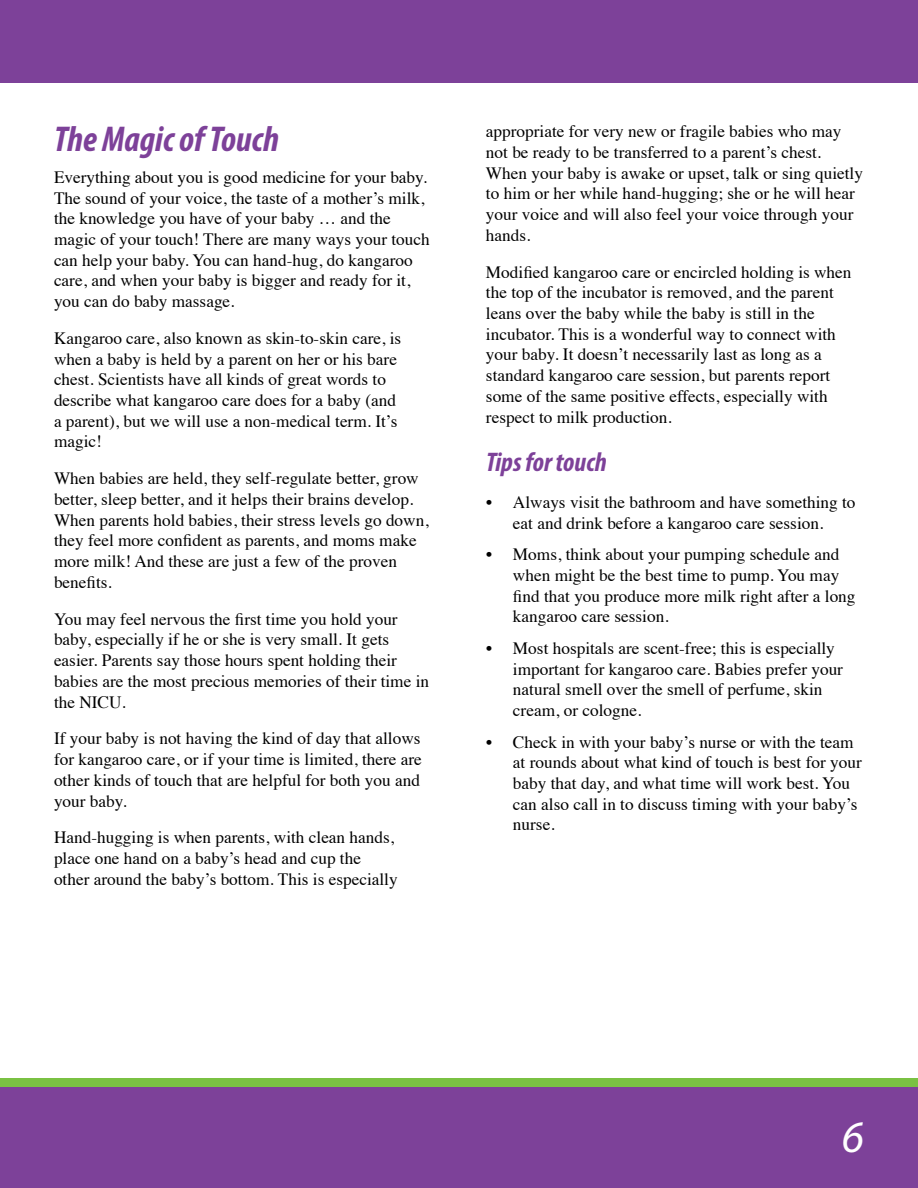
<style>
.page{position:relative;width:918px;height:1188px;background:#fff}
.page>*{position:absolute;margin:0;border:0;box-sizing:border-box;transform-origin:0 0}
.t1{font:italic 45px "Myriad Pro";color:#fff}
.t2{font:italic 700 condensed 36px "Myriad Pro";color:#7d4199}
.t3{font:italic 700 condensed 27px "Myriad Pro";letter-spacing:-.005em;color:#7d4199}
.t4{font:17.25px/20.7px "Times";color:#000}
</style>
<div class="page">
<div style="left:0;top:0;width:918px;height:82px;background:#7d4199"></div>
<div style="left:0;top:1082px;width:918px;height:106px;background:#7d4199"></div>
<div style="left:0;top:1078px;width:918px;height:8px;background:#7ac143"></div>
<h2 class="t2" style="left:54px;top:117px;width:227px">The Magic of Touch</h2>
<p class="t4" style="left:54px;top:165px;width:377px">Everything about you is good medicine for your baby.<br>The sound of your voice, the taste of a mother’s milk, the knowledge you have of your baby … and the magic of your touch! There are many ways your touch can help your baby. You can hand-hug, do kangaroo care, and when your baby is bigger and ready for it, you can do baby massage.</p>
<p class="t4" style="left:54px;top:326px;width:349px">Kangaroo care, also known as skin-to-skin care, is when a baby is held by a parent on her or his bare chest. Scientists have all kinds of great words to describe what kangaroo care does for a baby (and a parent), but we will use a non-medical term. It’s magic!</p>
<p class="t4" style="left:54px;top:467px;width:376px">When babies are held, they self-regulate better, grow better, sleep better, and it helps their brains develop.<br>When parents hold babies, their stress levels go down, they feel more confident as parents, and moms make more milk! And these are just a few of the proven benefits.</p>
<p class="t4" style="left:54px;top:607px;width:377px">You may feel nervous the first time you hold your baby, especially if he or she is very small. It gets easier. Parents say those hours spent holding their babies are the most precious memories of their time in the NICU.</p>
<p class="t4" style="left:54px;top:727px;width:369px;text-align:justify">If your baby is not having the kind of day that allows for kangaroo care, or if your time is limited, there are other kinds of touch that are helpful for both you and your baby.</p>
<p class="t4" style="left:54px;top:826px;width:345px">Hand-hugging is when parents, with clean hands, place one hand on a baby’s head and cup the other around the baby’s bottom. This is especially</p>
<p class="t4" style="left:486px;top:120px;width:379px">appropriate for very new or fragile babies who may not be ready to be transferred to a parent’s chest.<br>When your baby is awake or upset, talk or sing quietly to him or her while hand-hugging; she or he will hear your voice and will also feel your voice through your hands.</p>
<p class="t4" style="left:486px;top:260px;width:367px">Modified kangaroo care or encircled holding is when the top of the incubator is removed, and the parent leans over the baby while the baby is still in the incubator. This is a wonderful way to connect with your baby. It doesn’t necessarily last as long as a standard kangaroo care session, but parents report some of the same positive effects, especially with respect to milk production.</p>
<h3 class="t3" style="left:486px;top:445px;width:122px">Tips for touch</h3>
<p class="t4" style="left:486px;top:490px;width:371px;text-align:center">• Always visit the bathroom and have something to eat and drink before a kangaroo care session.</p>
<p class="t4" style="left:513px;top:543px;width:344px;text-indent:-27px">• Moms, think about your pumping schedule and when might be the best time to pump. You may find that you produce more milk right after a long kangaroo care session.</p>
<p class="t4" style="left:513px;top:636px;width:332px;text-indent:-27px">• Most hospitals are scent-free; this is especially important for kangaroo care. Babies prefer your natural smell over the smell of perfume, skin cream, or cologne.</p>
<p class="t4" style="left:513px;top:730px;width:350px;text-indent:-27px">• Check in with your baby’s nurse or with the team at rounds about what kind of touch is best for your baby that day, and what time will work best. You can also call in to discuss timing with your baby’s nurse.</p>
<h1 class="t1" style="left:842px;top:1109px;width:24px">6</h1>
</div>
